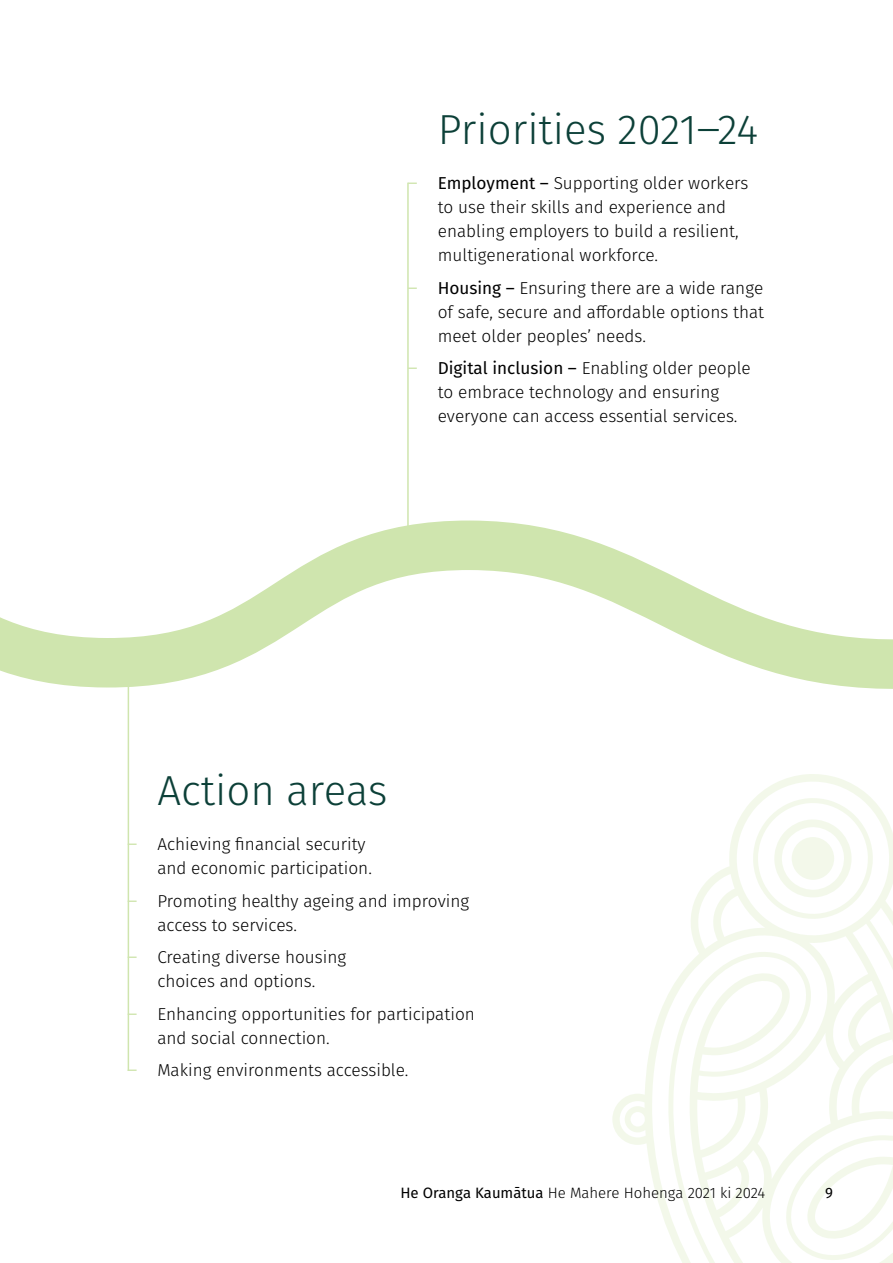
<style>
.page{position:relative;width:893px;height:1263px;background:#fff}
.page>*{position:absolute;margin:0;border:0;box-sizing:border-box;transform-origin:0 0}
.t1{font:300 42px "Fira Sans";color:#0c4038}
.t2{font:300 17.25px/24px "Fira Sans";color:#000}
.t3{font:300 15px "Fira Sans";color:#000}
.t4{font:15px "Fira Sans";color:#000}
.s1{font-weight:400;color:#cfe5ae}
.s2{font-weight:400}
</style>
<div class="page">
<hr style="left:128px;top:659px;width:1px;height:412px;background:#cfe5ae">
<hr style="left:407px;top:183px;width:2px;height:361px;background:#cfe5ae">
<svg style="left:612px;top:774px;width:281px;height:489px"></svg>
<svg style="left:0;top:494px;width:893px;height:219px"></svg>
<h1 class="t1" style="left:438px;top:99px;width:322px">Priorities 2021‒24</h1>
<p class="t2" style="left:438px;top:171px;width:312px;text-indent:-30px"><span class="s1">‒</span> <span class="s2">Employment –</span> Supporting older workers to use their skills and experience and enabling employers to build a resilient, multigenerational workforce.</p>
<p class="t2" style="left:438px;top:275px;width:328px;text-align:justify;text-indent:-30px"><span class="s1">‒</span> <span class="s2">Housing –</span> Ensuring there are a wide range of safe, secure and affordable options that meet older peoples’ needs.</p>
<p class="t2" style="left:438px;top:356px;width:315px;text-indent:-30px"><span class="s1">‒</span> <span class="s2">Digital inclusion –</span> Enabling older people to embrace technology and ensuring everyone can access essential services.</p>
<h1 class="t1" style="left:157px;top:760px;width:232px">Action areas</h1>
<p class="t2" style="left:157px;top:832px;width:216px;text-indent:-30px"><span class="s1">‒</span> Achieving financial security and economic participation.</p>
<p class="t2" style="left:157px;top:888px;width:313px;text-indent:-30px"><span class="s1">‒</span> Promoting healthy ageing and improving access to services.</p>
<p class="t2" style="left:127px;top:945px;width:220px;text-align:center"><span class="s1">‒</span> Creating diverse housing choices and options.</p>
<p class="t2" style="left:157px;top:1001px;width:319px;text-indent:-30px"><span class="s1">‒</span> Enhancing opportunities for participation and social connection.</p>
<p class="t2" style="left:127px;top:1058px;width:283px"><span class="s1">‒</span> Making environments accessible.</p>
<p class="t3" style="left:400px;top:1182px;width:367px"><span class="s2">He Oranga Kaumātua</span> He Mahere Hohenga 2021 ki 2024</p>
<p class="t4" style="left:825px;top:1182px;width:9px">9</p>
</div>
